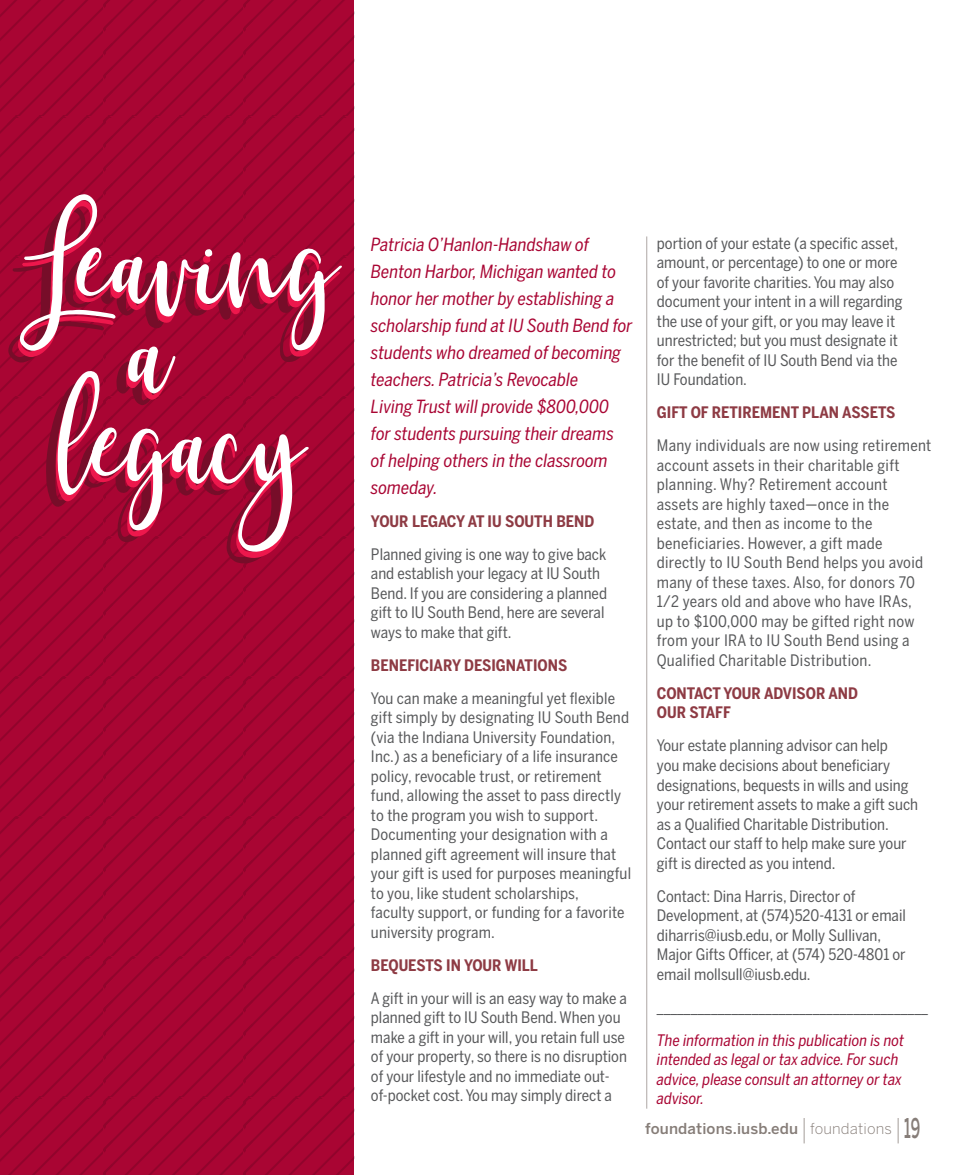
<style>
.page{position:relative;width:959px;height:1175px;background:#fff}
.page>*{position:absolute;margin:0;border:0;box-sizing:border-box;transform-origin:0 0}
.t1{font:160.5px "Masterblush Alt";color:#fff}
.t2{font:italic 18px/27px "Benton Sans Cond";color:#a90533}
.t3{font:15.75px/19.5px "Benton Sans Cond";color:#58595b}
.t4{font:15.75px/19.5px "Benton Sans Cond";letter-spacing:.02em;color:#58595b}
.t5{font:700 15.75px/19.5px "Benton Sans Cond";color:#8e3b44}
.t6{font:italic 15.75px/19.5px "Benton Sans Cond";color:#a90533}
.t7{font:500 15px "Benton Sans";letter-spacing:.01em;color:#867d78}
.s1{font-weight:300;font-size:27px}
.s2{font-weight:300}
.s3{font-size:27px}
</style>
<div class="page">
<svg style="left:0;top:0;width:354px;height:1174px;background:#a60432"></svg>
<hr style="left:646px;top:236px;width:1px;height:872px;background:#ada7a4">
<p class="t1" style="left:26px;top:157px;width:317px">Leaving</p>
<p class="t1" style="left:135px;top:247px;width:43px">a</p>
<p class="t1" style="left:62px;top:337px;width:249px">legacy</p>
<p class="t2" style="left:371px;top:230px;width:263px">Patricia O’Hanlon-Handshaw of<br>Benton Harbor, Michigan wanted to honor her mother by establishing a scholarship fund at IU South Bend for students who dreamed of becoming teachers. Patricia’s Revocable<br>Living Trust will provide $800,000 for students pursuing their dreams<br>of helping others in the classroom someday.</p>
<h5 class="t5" style="left:371px;top:511px;width:225px">YOUR LEGACY AT IU SOUTH BEND</h5>
<p class="t3" style="left:371px;top:544px;width:237px">Planned giving is one way to give back and establish your legacy at IU South Bend. If you are considering a planned gift to IU South Bend, here are several ways to make that gift.</p>
<h5 class="t5" style="left:371px;top:655px;width:198px">BENEFICIARY DESIGNATIONS</h5>
<p class="t3" style="left:371px;top:688px;width:262px">You can make a meaningful yet flexible gift simply by designating IU South Bend (via the Indiana University Foundation, Inc.) as a beneficiary of a life insurance policy, revocable trust, or retirement fund, allowing the asset to pass directly to the program you wish to support.<br>Documenting your designation with a planned gift agreement will insure that your gift is used for purposes meaningful to you, like student scholarships,<br>faculty support, or funding for a favorite university program.</p>
<h5 class="t5" style="left:371px;top:955px;width:168px">BEQUESTS IN YOUR WILL</h5>
<p class="t3" style="left:371px;top:988px;width:257px">A gift in your will is an easy way to make a planned gift to IU South Bend. When you make a gift in your will, you retain full use of your property, so there is no disruption of your lifestyle and no immediate out&shy;of-pocket cost. You may simply direct a</p>
<p class="t3" style="left:657px;top:233px;width:247px">portion of your estate (a specific asset, amount, or percentage) to one or more of your favorite charities. You may also document your intent in a will regarding the use of your gift, or you may leave it unrestricted; but you must designate it for the benefit of IU South Bend via the IU Foundation.</p>
<h5 class="t5" style="left:657px;top:403px;width:240px">GIFT OF RETIREMENT PLAN ASSETS</h5>
<p class="t4" style="left:657px;top:436px;width:276px">Many individuals are now using retirement account assets in their charitable gift planning. Why? Retirement account assets are highly taxed—once in the estate, and then as income to the beneficiaries. However, a gift made directly to IU South Bend helps you avoid many of these taxes. Also, for donors 70<br>1/2 years old and above who have IRAs, up to $100,000 may be gifted right now from your IRA to IU South Bend using a Qualified Charitable Distribution.</p>
<h5 class="t5" style="left:657px;top:683px;width:203px">CONTACT YOUR ADVISOR AND<br>OUR STAFF</h5>
<p class="t3" style="left:657px;top:736px;width:263px">Your estate planning advisor can help<br>you make decisions about beneficiary designations, bequests in wills and using your retirement assets to make a gift such as a Qualified Charitable Distribution.<br>Contact our staff to help make sure your gift is directed as you intend.</p>
<p class="t3" style="left:657px;top:886px;width:250px">Contact: Dina Harris, Director of Development, at (574)520-4131 or email diharris@iusb.edu, or Molly Sullivan, Major Gifts Officer, at (574) 520-4801 or email mollsull@iusb.edu.</p>
<p class="t3" style="left:657px;top:997px;width:272px">________________________________________</p>
<p class="t6" style="left:657px;top:1030px;width:249px">The information in this publication is not intended as legal or tax advice. For such advice, please consult an attorney or tax advisor.</p>
<p class="t7" style="left:645px;top:1119px;width:277px">foundations.iusb.edu <span class="s1">|</span> <span class="s2">foundations</span> <span class="s1">|</span> <span class="s3">19</span></p>
</div>
